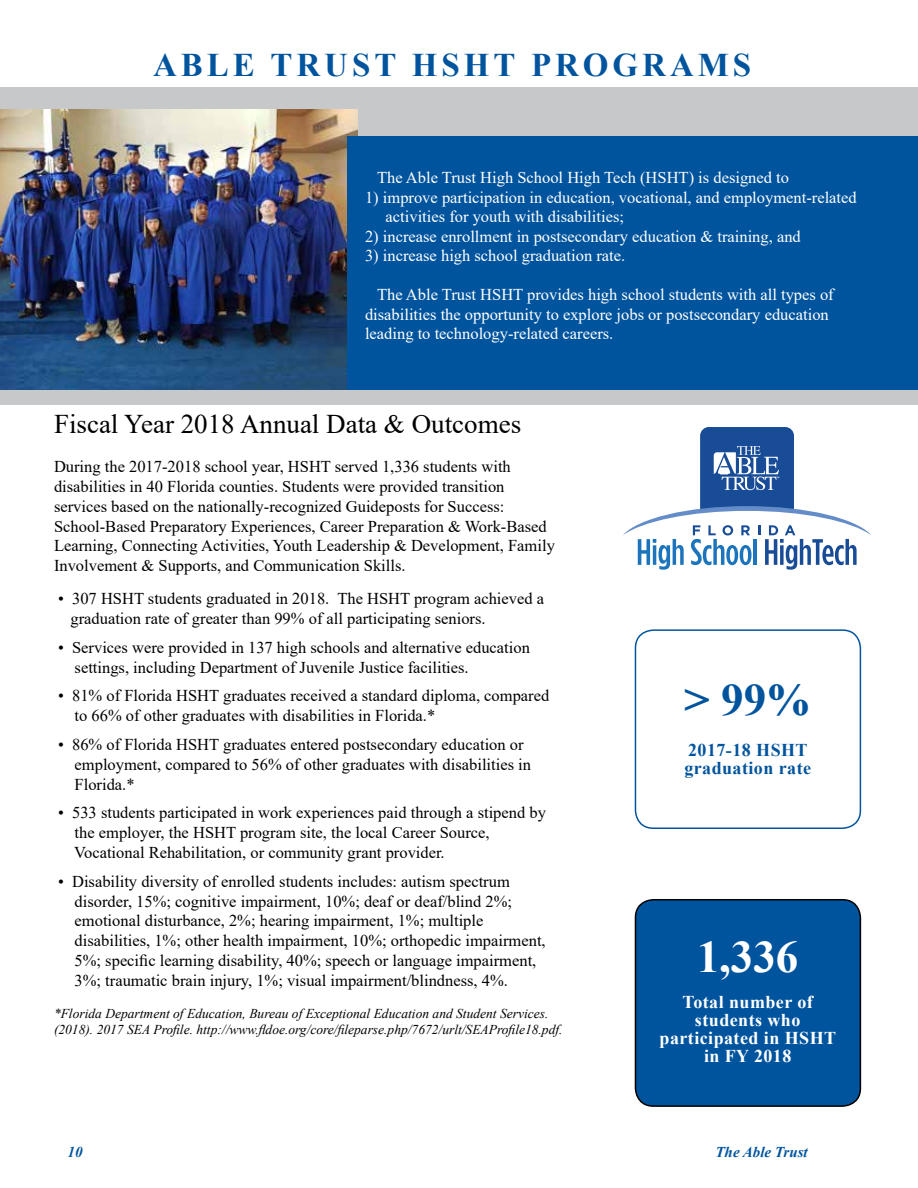
<style>
.page{position:relative;width:918px;height:1188px;background:#fff}
.page>*{position:absolute;margin:0;border:0;box-sizing:border-box;transform-origin:0 0}
.t1{font:700 45px "Times New Roman";color:#fff}
.t2{font:700 45px "Times New Roman";color:#00549e}
.t3{font:700 33px "Times New Roman";letter-spacing:.12em;color:#00549e}
.t4{font:27px "Times New Roman";color:#000}
.t5{font:700 18px/18px "Times New Roman";letter-spacing:.025em;color:#fff;text-align:center}
.t6{font:700 18px/18px "Times New Roman";letter-spacing:.025em;color:#00549e}
.t7{font:16.5px/19.8px "Times New Roman";color:#000}
.t8{font:16.5px/19.5px "Times New Roman";color:#fff}
.t9{font:italic 700 15px "Times New Roman";color:#00549e}
.t10{font:italic 13.5px/16.2px "Times New Roman";color:#000}
</style>
<div class="page">
<div style="left:0;top:88px;width:918px;height:317px;background:#c7c8ca"></div>
<img style="left:0;top:110px;width:357px;height:280px">
<div style="left:348px;top:136px;width:570px;height:254px;background:#00549e"></div>
<div style="left:635px;top:629px;width:226px;height:200px;border:2px solid #00549e;border-radius:18px"></div>
<div style="left:635px;top:900px;width:225px;height:206px;background:#00549e;border-radius:18px"></div>
<div style="left:635px;top:899px;width:226px;height:208px;border:2px solid #000;border-radius:18px"></div>
<svg style="left:623px;top:427px;width:248px;height:143px"></svg>
<h2 class="t3" style="left:153px;top:42px;width:600px">ABLE TRUST HSHT PROGRAMS</h2>
<p class="t8" style="left:377px;top:167px;width:413px">The Able Trust High School High Tech (HSHT) is designed to</p>
<p class="t8" style="left:386px;top:187px;width:473px;text-indent:-21px">1) improve participation in education, vocational, and employment-related activities for youth with disabilities;</p>
<p class="t8" style="left:365px;top:226px;width:437px">2) increase enrollment in postsecondary education &amp; training, and</p>
<p class="t8" style="left:365px;top:245px;width:262px">3) increase high school graduation rate.</p>
<p class="t8" style="left:365px;top:284px;width:470px;text-indent:12px">The Able Trust HSHT provides high school students with all types of disabilities the opportunity to explore jobs or postsecondary education leading to technology-related careers.</p>
<h3 class="t4" style="left:54px;top:405px;width:469px">Fiscal Year 2018 Annual Data &amp; Outcomes</h3>
<p class="t7" style="left:54px;top:456px;width:502px">During the 2017-2018 school year, HSHT served 1,336 students with disabilities in 40 Florida counties. Students were provided transition services based on the nationally-recognized Guideposts for Success:<br>School-Based Preparatory Experiences, Career Preparation &amp; Work-Based Learning, Connecting Activities, Youth Leadership &amp; Development, Family Involvement &amp; Supports, and Communication Skills.</p>
<p class="t7" style="left:70px;top:588px;width:475px;text-indent:-12px">• 307 HSHT students graduated in 2018. The HSHT program achieved a graduation rate of greater than 99% of all participating seniors.</p>
<p class="t7" style="left:75px;top:637px;width:457px;text-indent:-16px">• Services were provided in 137 high schools and alternative education settings, including Department of Juvenile Justice facilities.</p>
<p class="t7" style="left:75px;top:686px;width:476px;text-indent:-16px">• 81% of Florida HSHT graduates received a standard diploma, compared to 66% of other graduates with disabilities in Florida.*</p>
<p class="t7" style="left:75px;top:734px;width:458px;text-indent:-16px">• 86% of Florida HSHT graduates entered postsecondary education or employment, compared to 56% of other graduates with disabilities in<br>Florida.*</p>
<p class="t7" style="left:74px;top:802px;width:473px;text-indent:-16px">• 533 students participated in work experiences paid through a stipend by the employer, the HSHT program site, the local Career Source,<br>Vocational Rehabilitation, or community grant provider.</p>
<p class="t7" style="left:75px;top:871px;width:473px;text-indent:-16px">• Disability diversity of enrolled students includes: autism spectrum disorder, 15%; cognitive impairment, 10%; deaf or deaf/blind 2%; emotional disturbance, 2%; hearing impairment, 1%; multiple disabilities, 1%; other health impairment, 10%; orthopedic impairment, 5%; specific learning disability, 40%; speech or language impairment, 3%; traumatic brain injury, 1%; visual impairment/blindness, 4%.</p>
<p class="t10" style="left:54px;top:1005px;width:510px">*Florida Department of Education, Bureau of Exceptional Education and Student Services. (2018). 2017 SEA Profile. http://www.fldoe.org/core/fileparse.php/7672/urlt/SEAProfile18.pdf.</p>
<h1 class="t2" style="left:684px;top:667px;width:128px">&gt; 99%</h1>
<p class="t6" style="left:684px;top:740px;width:128px">2017-18 HSHT graduation rate</p>
<h1 class="t1" style="left:697px;top:924px;width:103px">1,336</h1>
<p class="t5" style="left:660px;top:992px;width:178px">Total number of students who participated in HSHT in FY 2018</p>
<p class="t9" style="left:68px;top:1141px;width:16px">10</p>
<p class="t9" style="left:715px;top:1141px;width:94px">The Able Trust</p>
</div>
